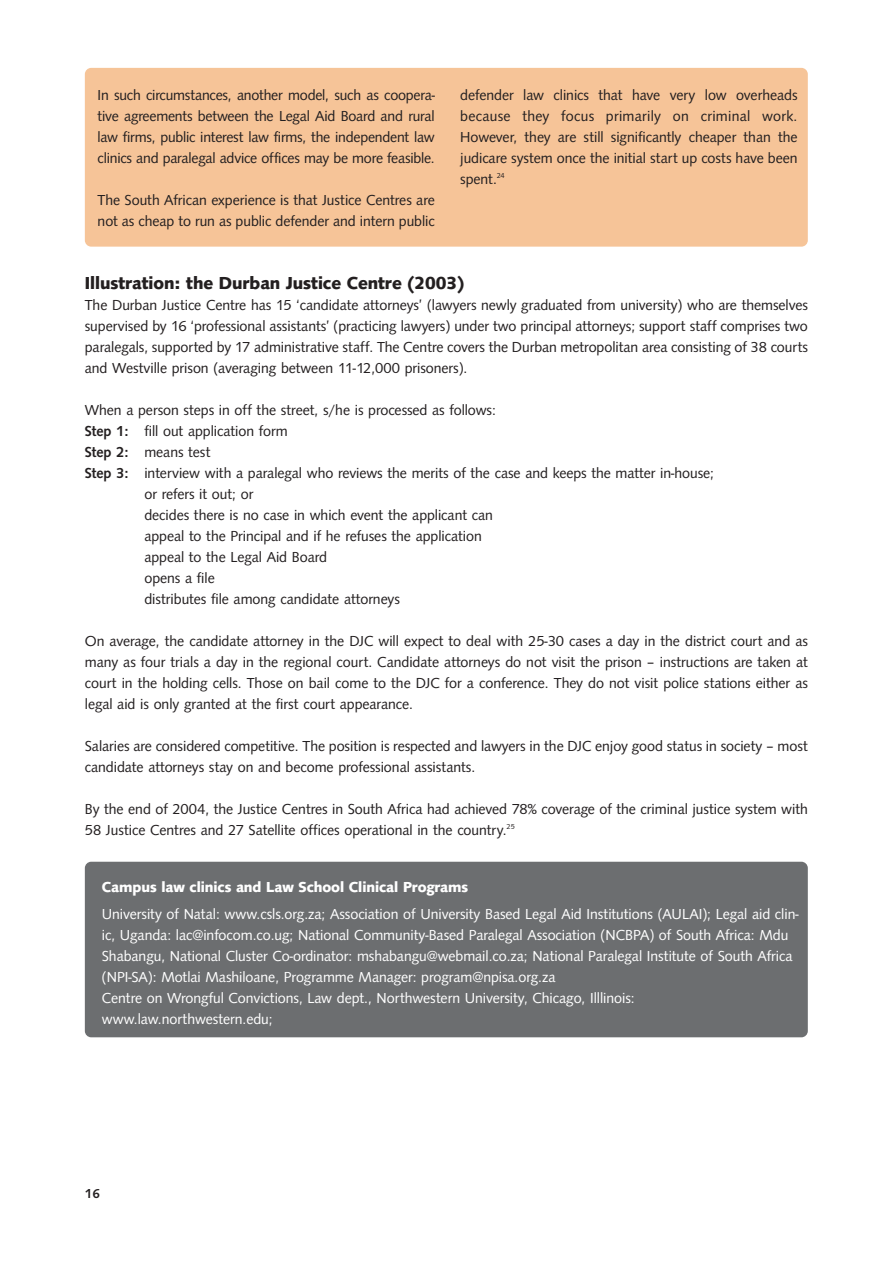
<style>
.page{position:relative;width:893px;height:1263px;background:#fff}
.page>*{position:absolute;margin:0;border:0;box-sizing:border-box;transform-origin:0 0}
.t1{font:700 18px "URW Samarkand D";color:#231f20}
.t2{font:15px/21px "URW Samarkand D";color:#231f20;text-align:justify}
.t3{font:15px/21px "URW Samarkand D";color:#fff}
.t4{font:700 15px "URW Samarkand D";color:#fff}
.t5{font:500 13.5px "URW Samarkand D";color:#231f20}
.s1{font-weight:500}
</style>
<div class="page">
<div style="left:85px;top:862px;width:723px;height:175px;background:#6c6e70;border-radius:6px"></div>
<div style="left:85px;top:68px;width:723px;height:179px;background:#f6c498;border-radius:6px"></div>
<p class="t2" style="left:98px;top:86px;width:339px">In such circumstances, another model, such as coopera&shy;tive agreements between the Legal Aid Board and rural law firms, public interest law firms, the independent law clinics and paralegal advice offices may be more feasible.</p>
<p class="t2" style="left:98px;top:191px;width:339px">The South African experience is that Justice Centres are not as cheap to run as public defender and intern public</p>
<p class="t2" style="left:460px;top:86px;width:339px">defender law clinics that have very low overheads because they focus primarily on criminal work.<br>However, they are still significantly cheaper than the judicare system once the initial start up costs have been spent.<sup>24</sup></p>
<p class="t1" style="left:85px;top:276px;width:381px">Illustration: the Durban Justice Centre (2003)</p>
<p class="t2" style="left:85px;top:296px;width:724px">The Durban Justice Centre has 15 ‘candidate attorneys’ (lawyers newly graduated from university) who are themselves supervised by 16 ‘professional assistants’ (practicing lawyers) under two principal attorneys; support staff comprises two paralegals, supported by 17 administrative staff. The Centre covers the Durban metropolitan area consisting of 38 courts and Westville prison (averaging between 11-12,000 prisoners).</p>
<p class="t2" style="left:85px;top:401px;width:412px">When a person steps in off the street, s/he is processed as follows:</p>
<p class="t2" style="left:85px;top:422px;width:204px"><span class="s1">Step 1:</span> fill out application form</p>
<p class="t2" style="left:85px;top:443px;width:127px"><span class="s1">Step 2:</span> means test</p>
<p class="t2" style="left:85px;top:464px;width:631px"><span class="s1">Step 3:</span> interview with a paralegal who reviews the merits of the case and keeps the matter in-house;</p>
<p class="t2" style="left:144px;top:485px;width:110px">or refers it out; or</p>
<p class="t2" style="left:144px;top:506px;width:350px">decides there is no case in which event the applicant can</p>
<p class="t2" style="left:144px;top:527px;width:339px">appeal to the Principal and if he refuses the application</p>
<p class="t2" style="left:144px;top:548px;width:184px">appeal to the Legal Aid Board</p>
<p class="t2" style="left:144px;top:569px;width:72px">opens a file</p>
<p class="t2" style="left:144px;top:590px;width:257px">distributes file among candidate attorneys</p>
<p class="t2" style="left:85px;top:632px;width:724px">On average, the candidate attorney in the DJC will expect to deal with 25-30 cases a day in the district court and as many as four trials a day in the regional court. Candidate attorneys do not visit the prison – instructions are taken at court in the holding cells. Those on bail come to the DJC for a conference. They do not visit police stations either as legal aid is only granted at the first court appearance.</p>
<p class="t2" style="left:85px;top:737px;width:724px">Salaries are considered competitive. The position is respected and lawyers in the DJC enjoy good status in society – most candidate attorneys stay on and become professional assistants.</p>
<p class="t2" style="left:85px;top:800px;width:724px">By the end of 2004, the Justice Centres in South Africa had achieved 78% coverage of the criminal justice system with<br>58 Justice Centres and 27 Satellite offices operational in the country.<sup>25</sup></p>
<p class="t4" style="left:102px;top:881px;width:368px">Campus law clinics and Law School Clinical Programs</p>
<p class="t3" style="left:102px;top:905px;width:698px">University of Natal: www.csls.org.za; Association of University Based Legal Aid Institutions (AULAI); Legal aid clin&shy;ic, Uganda: lac@infocom.co.ug; National Community-Based Paralegal Association (NCBPA) of South Africa: Mdu Shabangu, National Cluster Co-ordinator: mshabangu@webmail.co.za; National Paralegal Institute of South Africa (NPI-SA): Motlai Mashiloane, Programme Manager: program@npisa.org.za<br>Centre on Wrongful Convictions, Law dept., Northwestern University, Chicago, Illlinois: www.law.northwestern.edu;</p>
<p class="t5" style="left:85px;top:1188px;width:17px">16</p>
</div>
